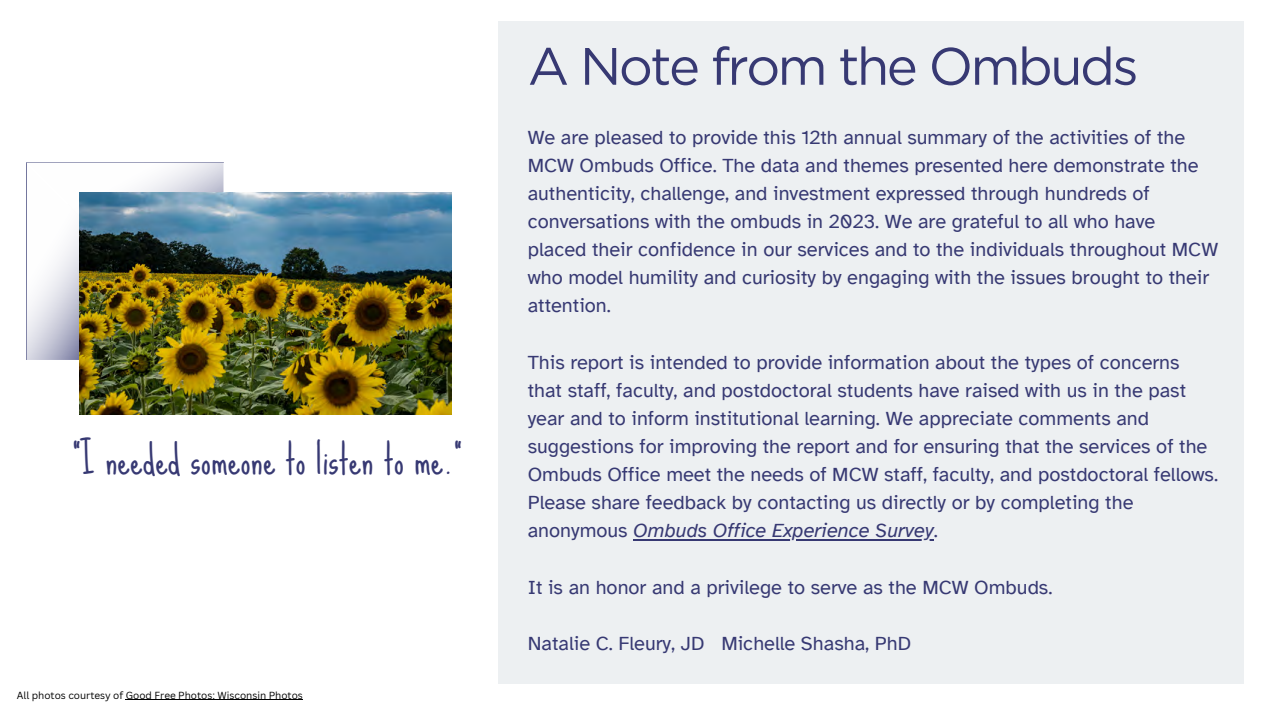
<style>
.page{position:relative;width:1281px;height:720px;background:#fff}
.page>*{position:absolute;margin:0;border:0;box-sizing:border-box;transform-origin:0 0}
.t1{font:52.5px "Gotham";letter-spacing:-.05em;color:#373973}
.t2{font:40px "Sue Ellen Francisco";color:#373973}
.t3{font:20px/28.1px "Atkinson Hyperlegible";color:#373973}
.t4{font:10px "Canva Sans";color:#000}
.s1{font-style:italic}
</style>
<div class="page">
<svg style="left:26px;top:163px;width:197px;height:197px"></svg>
<div style="left:498px;top:22px;width:745px;height:662px;background:#edf0f2"></div>
<hr style="left:633px;top:539px;width:300px;height:2px;background:#373973">
<img style="left:80px;top:193px;width:371px;height:222px">
<hr style="left:126px;top:699px;width:177px;height:1px;background:#000">
<h2 class="t2" style="left:72px;top:437px;width:391px">“I needed someone to listen to me.”</h2>
<p class="t4" style="left:17px;top:688px;width:287px">All photos courtesy of Good Free Photos: Wisconsin Photos</p>
<h1 class="t1" style="left:528px;top:34px;width:612px">A Note from the Ombuds</h1>
<p class="t3" style="left:528px;top:123px;width:692px">We are pleased to provide this 12th annual summary of the activities of the MCW Ombuds Office. The data and themes presented here demonstrate the authenticity, challenge, and investment expressed through hundreds of conversations with the ombuds in 2023. We are grateful to all who have placed their confidence in our services and to the individuals throughout MCW who model humility and curiosity by engaging with the issues brought to their attention.</p>
<p class="t3" style="left:528px;top:348px;width:692px">This report is intended to provide information about the types of concerns that staff, faculty, and postdoctoral students have raised with us in the past year and to inform institutional learning. We appreciate comments and suggestions for improving the report and for ensuring that the services of the Ombuds Office meet the needs of MCW staff, faculty, and postdoctoral fellows.<br>Please share feedback by contacting us directly or by completing the anonymous <span class="s1">Ombuds Office Experience Survey</span>.</p>
<p class="t3" style="left:528px;top:573px;width:526px">It is an honor and a privilege to serve as the MCW Ombuds.</p>
<p class="t3" style="left:528px;top:629px;width:385px">Natalie C. Fleury, JD Michelle Shasha, PhD</p>
</div>
